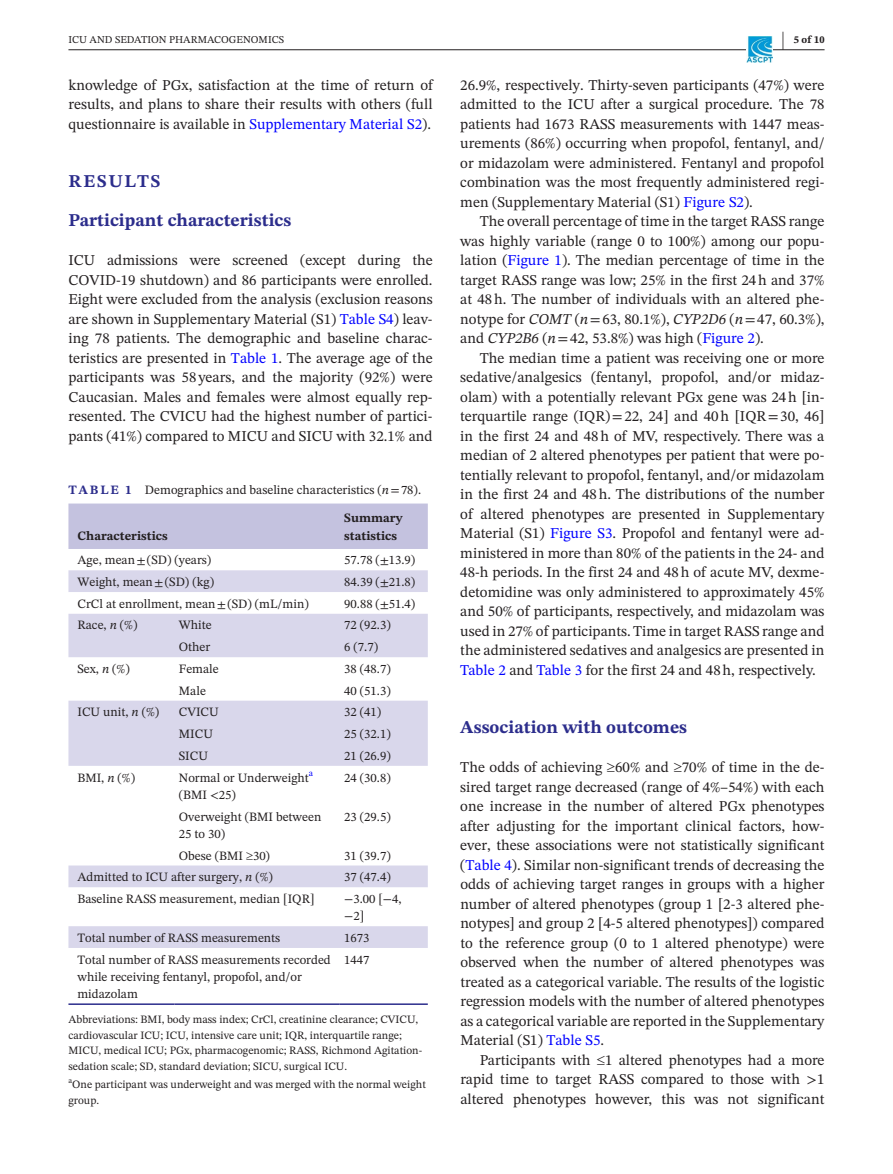
<style>
.page{position:relative;width:893px;height:1174px;background:#fff}
.page>*{position:absolute;margin:0;border:0;box-sizing:border-box;transform-origin:0 0}
.t1{font:700 21px "STIX Two Text";color:#231f20;scale:.42 1}
.t2{font:700 18px/39px "STIX Two Text";color:#2c2d8c}
.t3{font:15px/19.5px "STIX Two Text";color:#231f20;text-align:justify}
.t4{font:12.75px/17.2px "STIX Two Text";color:#231f20}
.t5{font:700 12.75px/17.2px "STIX Two Text";color:#231f20}
.t6{font:11.25px/15.8px "STIX Two Text";color:#231f20}
.t7{font:10.5px "STIX Two Text";color:#231f20}
.t8{font:700 10.5px "STIX Two Text";color:#231f20}
.t9{font:7.8px "STIX Two Text";color:#231f20}
.s1{color:#00f}
.s2{font-style:italic}
.s3{font-family:"STIX"}
.s4{font-weight:700;color:#2c2d8c}
</style>
<div class="page">
<hr style="left:68px;top:49px;width:756px;height:1px;background:#231f20">
<img style="left:747px;top:37px;width:25px;height:25px">
<div style="left:68px;top:503px;width:360px;height:46px;background:#c4c2df"></div>
<svg style="left:68px;top:570px;width:360px;height:378px"></svg>
<hr style="left:68px;top:1003px;width:106px;height:2px;background:#2c2d8c">
<hr style="left:174px;top:1003px;width:166px;height:2px;background:#2c2d8c">
<hr style="left:340px;top:1003px;width:88px;height:2px;background:#2c2d8c">
<h1 class="t1" style="left:782px;top:24px;width:8px">|</h1>
<p class="t7" style="left:68px;top:32px;width:217px">ICU AND SEDATION PHARMACOGENOMICS</p>
<p class="t8" style="left:794px;top:32px;width:32px">5 of 10</p>
<p class="t3" style="left:68px;top:75px;width:366px">knowledge of PGx, satisfaction at the time of return of results, and plans to share their results with others (full questionnaire is available in <span class="s1">Supplementary Material S2</span>).</p>
<p class="t3" style="left:460px;top:75px;width:366px">26.9%, respectively. Thirty-seven participants (47%) were admitted to the ICU after a surgical procedure. The 78 patients had 1673 RASS measurements with 1447 meas&shy;urements (86%) occurring when propofol, fentanyl, and/ or midazolam were administered. Fentanyl and propofol combination was the most frequently administered regi&shy;men (Supplementary Material (S1) <span class="s1">Figure S2</span>).</p>
<p class="t3" style="left:460px;top:211px;width:366px;text-indent:20px">The overall percentage of time in the target RASS range was highly variable (range 0 to 100%) among our popu&shy;lation (<span class="s1">Figure 1</span>). The median percentage of time in the target RASS range was low; 25% in the first 24h and 37% at 48h. The number of individuals with an altered phe&shy;notype for <span class="s2">COMT</span> (<span class="s2">n</span><span class="s3">=</span>63, 80.1%), <span class="s2">CYP2D6</span> (<span class="s2">n</span><span class="s3">=</span>47, 60.3%), and <span class="s2">CYP2B6</span> (<span class="s2">n</span><span class="s3">=</span>42, 53.8%) was high (<span class="s1">Figure 2</span>).</p>
<p class="t3" style="left:460px;top:348px;width:366px;text-indent:20px">The median time a patient was receiving one or more sedative/analgesics (fentanyl, propofol, and/or midaz&shy;olam) with a potentially relevant PGx gene was 24h [in&shy;terquartile range (IQR)<span class="s3">=</span>22, 24] and 40h [IQR<span class="s3">=</span>30, 46] in the first 24 and 48h of MV, respectively. There was a median of 2 altered phenotypes per patient that were po&shy;tentially relevant to propofol, fentanyl, and/or midazolam in the first 24 and 48h. The distributions of the number of altered phenotypes are presented in Supplementary Material (S1) <span class="s1">Figure S3</span>. Propofol and fentanyl were ad&shy;ministered in more than 80% of the patients in the 24- and 48-h periods. In the first 24 and 48h of acute MV, dexme&shy;detomidine was only administered to approximately 45% and 50% of participants, respectively, and midazolam was used in 27% of participants. Time in target RASS range and the administered sedatives and analgesics are presented in <span class="s1">Table 2</span> and <span class="s1">Table 3</span> for the first 24 and 48h, respectively.</p>
<p class="t2" style="left:68px;top:162px;width:224px">RESULTS<br>Participant characteristics</p>
<p class="t3" style="left:68px;top:250px;width:366px">ICU admissions were screened (except during the COVID-19 shutdown) and 86 participants were enrolled.<br>Eight were excluded from the analysis (exclusion reasons are shown in Supplementary Material (S1) <span class="s1">Table S4</span>) leav&shy;ing 78 patients. The demographic and baseline charac&shy;teristics are presented in <span class="s1">Table 1</span>. The average age of the participants was 58 years, and the majority (92%) were Caucasian. Males and females were almost equally rep&shy;resented. The CVICU had the highest number of partici&shy;pants (41%) compared to MICU and SICU with 32.1% and</p>
<p class="t4" style="left:68px;top:481px;width:354px"><span class="s4">TABLE 1</span> Demographics and baseline characteristics (<span class="s2">n</span><span class="s3">=</span>78).</p>
<p class="t5" style="left:77px;top:527px;width:92px">Characteristics</p>
<p class="t5" style="left:344px;top:510px;width:60px">Summary statistics</p>
<p class="t4" style="left:77px;top:551px;width:135px">Age, mean<span class="s3">±</span>(SD) (years)</p>
<p class="t4" style="left:344px;top:551px;width:72px">57.78 (<span class="s3">±</span>13.9)</p>
<p class="t4" style="left:77px;top:573px;width:138px">Weight, mean<span class="s3">±</span>(SD) (kg)</p>
<p class="t4" style="left:344px;top:573px;width:72px">84.39 (<span class="s3">±</span>21.8)</p>
<p class="t4" style="left:77px;top:595px;width:233px">CrCl at enrollment, mean<span class="s3">±</span>(SD) (mL/min)</p>
<p class="t4" style="left:344px;top:595px;width:72px">90.88 (<span class="s3">±</span>51.4)</p>
<p class="t4" style="left:77px;top:616px;width:62px">Race, <span class="s2">n</span> (%)</p>
<p class="t4" style="left:179px;top:616px;width:34px">White</p>
<p class="t4" style="left:344px;top:616px;width:48px">72 (92.3)</p>
<p class="t4" style="left:179px;top:638px;width:33px">Other</p>
<p class="t4" style="left:344px;top:638px;width:35px">6 (7.7)</p>
<p class="t4" style="left:77px;top:660px;width:54px">Sex, <span class="s2">n</span> (%)</p>
<p class="t4" style="left:179px;top:660px;width:41px">Female</p>
<p class="t4" style="left:344px;top:660px;width:48px">38 (48.7)</p>
<p class="t4" style="left:179px;top:681px;width:29px">Male</p>
<p class="t4" style="left:344px;top:681px;width:48px">40 (51.3)</p>
<p class="t4" style="left:77px;top:703px;width:83px">ICU unit, <span class="s2">n</span> (%)</p>
<p class="t4" style="left:179px;top:703px;width:41px">CVICU</p>
<p class="t4" style="left:344px;top:703px;width:38px">32 (41)</p>
<p class="t4" style="left:179px;top:725px;width:36px">MICU</p>
<p class="t4" style="left:344px;top:725px;width:48px">25 (32.1)</p>
<p class="t4" style="left:179px;top:747px;width:31px">SICU</p>
<p class="t4" style="left:344px;top:747px;width:48px">21 (26.9)</p>
<p class="t4" style="left:77px;top:768px;width:59px">BMI, <span class="s2">n</span> (%)</p>
<p class="t4" style="left:179px;top:768px;width:136px">Normal or Underweight<sup>a </sup>(BMI <span class="s3">&lt;</span>25)</p>
<p class="t4" style="left:344px;top:768px;width:48px">24 (30.8)</p>
<p class="t4" style="left:179px;top:807px;width:144px">Overweight (BMI between<br>25 to 30)</p>
<p class="t4" style="left:344px;top:807px;width:48px">23 (29.5)</p>
<p class="t4" style="left:179px;top:846px;width:93px">Obese (BMI ≥30)</p>
<p class="t4" style="left:344px;top:846px;width:48px">31 (39.7)</p>
<p class="t4" style="left:77px;top:868px;width:197px">Admitted to ICU after surgery, <span class="s2">n</span> (%)</p>
<p class="t4" style="left:344px;top:868px;width:48px">37 (47.4)</p>
<p class="t4" style="left:77px;top:890px;width:239px">Baseline RASS measurement, median [IQR]</p>
<p class="t4" style="left:344px;top:890px;width:59px">−3.00 [−4, −2]</p>
<p class="t4" style="left:77px;top:929px;width:204px">Total number of RASS measurements</p>
<p class="t4" style="left:344px;top:929px;width:27px">1673</p>
<p class="t4" style="left:77px;top:950px;width:255px">Total number of RASS measurements recorded while receiving fentanyl, propofol, and/or midazolam</p>
<p class="t4" style="left:344px;top:950px;width:27px">1447</p>
<p class="t6" style="left:68px;top:1011px;width:355px">Abbreviations: BMI, body mass index; CrCl, creatinine clearance; CVICU, cardiovascular ICU; ICU, intensive care unit; IQR, interquartile range; MICU, medical ICU; PGx, pharmacogenomic; RASS, Richmond Agitation&shy;sedation scale; SD, standard deviation; SICU, surgical ICU.</p>
<p class="t9" style="left:68px;top:1075px;width:5px">a</p>
<p class="t6" style="left:68px;top:1076px;width:359px;text-indent:4px">One participant was underweight and was merged with the normal weight group.</p>
<p class="t2" style="left:460px;top:708px;width:228px">Association with outcomes</p>
<p class="t3" style="left:460px;top:757px;width:366px">The odds of achieving ≥60% and ≥70% of time in the de&shy;sired target range decreased (range of 4%–54%) with each one increase in the number of altered PGx phenotypes after adjusting for the important clinical factors, how&shy;ever, these associations were not statistically significant (<span class="s1">Table 4</span>). Similar non-significant trends of decreasing the odds of achieving target ranges in groups with a higher number of altered phenotypes (group 1 [2-3 altered phe&shy;notypes] and group 2 [4-5 altered phenotypes]) compared to the reference group (0 to 1 altered phenotype) were observed when the number of altered phenotypes was treated as a categorical variable. The results of the logistic regression models with the number of altered phenotypes as a categorical variable are reported in the Supplementary Material (S1) <span class="s1">Table S5</span>.</p>
<p class="t3" style="left:460px;top:1050px;width:366px;text-indent:20px">Participants with ≤1 altered phenotypes had a more rapid time to target RASS compared to those with <span class="s3">&gt;</span>1 altered phenotypes however, this was not significant</p>
</div>
